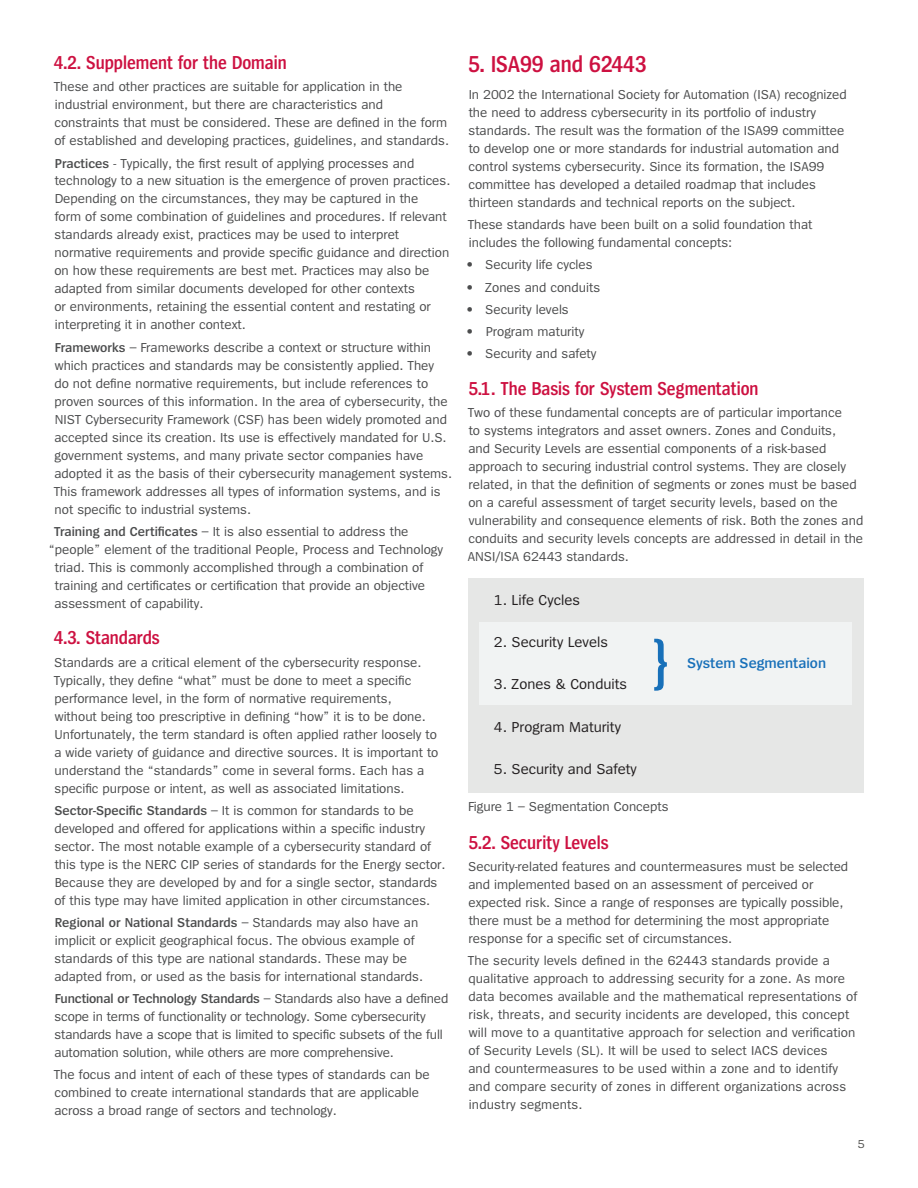
<style>
.page{position:relative;width:918px;height:1188px;background:#fff}
.page>*{position:absolute;margin:0;border:0;box-sizing:border-box;transform-origin:0 0}
.t1{font:600 60px "Spiegel Cd";color:#1870b9}
.t2{font:600 24px "Spiegel Cd";color:#cd1141}
.t3{font:600 19.5px "Spiegel Cd";color:#cd1141}
.t4{font:15px "Spiegel";color:#231f20}
.t5{font:600 15px "Spiegel";color:#1870b9}
.t6{font:13.5px/18px "Spiegel";color:#4b4c4d}
.t7{font:12px "Spiegel";color:#50504e}
.s1{font-weight:600}
</style>
<div class="page">
<div style="left:468px;top:578px;width:396px;height:214px;background:#e6e7e6"></div>
<div style="left:479px;top:622px;width:372px;height:82px;background:#f1f3f3"></div>
<h3 class="t3" style="left:54px;top:53px;width:234px">4.2. Supplement for the Domain</h3>
<p class="t6" style="left:54px;top:78px;width:397px">These and other practices are suitable for application in the industrial environment, but there are characteristics and constraints that must be considered. These are defined in the form of established and developing practices, guidelines, and standards.</p>
<p class="t6" style="left:54px;top:154px;width:398px"><span class="s1">Practices</span> - Typically, the first result of applying processes and technology to a new situation is the emergence of proven practices.<br>Depending on the circumstances, they may be captured in the<br>form of some combination of guidelines and procedures. If relevant standards already exist, practices may be used to interpret normative requirements and provide specific guidance and direction on how these requirements are best met. Practices may also be adapted from similar documents developed for other contexts<br>or environments, retaining the essential content and restating or interpreting it in another context.</p>
<p class="t6" style="left:54px;top:339px;width:400px"><span class="s1">Frameworks</span> – Frameworks describe a context or structure within which practices and standards may be consistently applied. They<br>do not define normative requirements, but include references to proven sources of this information. In the area of cybersecurity, the NIST Cybersecurity Framework (CSF) has been widely promoted and accepted since its creation. Its use is effectively mandated for U.S. government systems, and many private sector companies have adopted it as the basis of their cybersecurity management systems.<br>This framework addresses all types of information systems, and is not specific to industrial systems.</p>
<p class="t6" style="left:54px;top:523px;width:356px"><span class="s1">Training and Certificates</span> – It is also essential to address the</p>
<p class="t6" style="left:49px;top:541px;width:396px">“people” element of the traditional People, Process and Technology</p>
<p class="t6" style="left:55px;top:559px;width:370px">triad. This is commonly accomplished through a combination of</p>
<p class="t6" style="left:55px;top:577px;width:372px">training and certificates or certification that provide an objective</p>
<p class="t6" style="left:54px;top:595px;width:151px">assessment of capability.</p>
<h3 class="t3" style="left:54px;top:628px;width:107px">4.3. Standards</h3>
<p class="t6" style="left:54px;top:653px;width:386px">Standards are a critical element of the cybersecurity response.<br>Typically, they define “what” must be done to meet a specific performance level, in the form of normative requirements,<br>without being too prescriptive in defining “how” it is to be done.<br>Unfortunately, the term standard is often applied rather loosely to a wide variety of guidance and directive sources. It is important to understand the “standards” come in several forms. Each has a specific purpose or intent, as well as associated limitations.</p>
<p class="t6" style="left:54px;top:802px;width:393px"><span class="s1">Sector-Specific Standards</span> – It is common for standards to be developed and offered for applications within a specific industry sector. The most notable example of a cybersecurity standard of this type is the NERC CIP series of standards for the Energy sector.<br>Because they are developed by and for a single sector, standards of this type may have limited application in other circumstances.</p>
<p class="t6" style="left:54px;top:914px;width:370px"><span class="s1">Regional or National Standards</span> – Standards may also have an implicit or explicit geographical focus. The obvious example of standards of this type are national standards. These may be adapted from, or used as the basis for international standards.</p>
<p class="t6" style="left:54px;top:990px;width:395px"><span class="s1">Functional or Technology Standards</span> – Standards also have a defined scope in terms of functionality or technology. Some cybersecurity standards have a scope that is limited to specific subsets of the full automation solution, while others are more comprehensive.</p>
<p class="t6" style="left:54px;top:1066px;width:378px">The focus and intent of each of these types of standards can be combined to create international standards that are applicable across a broad range of sectors and technology.</p>
<h2 class="t2" style="left:469px;top:52px;width:180px">5. ISA99 and 62443</h2>
<p class="t6" style="left:468px;top:86px;width:380px">In 2002 the International Society for Automation (ISA) recognized the need to address cybersecurity in its portfolio of industry standards. The result was the formation of the ISA99 committee to develop one or more standards for industrial automation and control systems cybersecurity. Since its formation, the ISA99 committee has developed a detailed roadmap that includes thirteen standards and technical reports on the subject.</p>
<p class="t6" style="left:468px;top:216px;width:346px">These standards have been built on a solid foundation that includes the following fundamental concepts:</p>
<p class="t6" style="left:466px;top:256px;width:128px">• Security life cycles</p>
<p class="t6" style="left:466px;top:279px;width:136px">• Zones and conduits</p>
<p class="t6" style="left:466px;top:301px;width:104px">• Security levels</p>
<p class="t6" style="left:466px;top:323px;width:120px">• Program maturity</p>
<p class="t6" style="left:466px;top:345px;width:132px">• Security and safety</p>
<h3 class="t3" style="left:469px;top:379px;width:291px">5.1. The Basis for System Segmentation</h3>
<p class="t6" style="left:468px;top:404px;width:397px">Two of these fundamental concepts are of particular importance<br>to systems integrators and asset owners. Zones and Conduits,<br>and Security Levels are essential components of a risk-based approach to securing industrial control systems. They are closely related, in that the definition of segments or zones must be based on a careful assessment of target security levels, based on the vulnerability and consequence elements of risk. Both the zones and conduits and security levels concepts are addressed in detail in the ANSI/ISA 62443 standards.</p>
<p class="t4" style="left:494px;top:592px;width:88px">1. Life Cycles</p>
<p class="t4" style="left:494px;top:635px;width:116px">2. Security Levels</p>
<p class="t4" style="left:494px;top:677px;width:135px">3. Zones &amp; Conduits</p>
<p class="t4" style="left:494px;top:719px;width:128px">4. Program Maturity</p>
<p class="t4" style="left:494px;top:761px;width:144px">5. Security and Safety</p>
<h1 class="t1" style="left:652px;top:631px;width:21px">}</h1>
<p class="t5" style="left:687px;top:655px;width:141px">System Segmentaion</p>
<p class="t6" style="left:468px;top:798px;width:202px">Figure 1 – Segmentation Concepts</p>
<h3 class="t3" style="left:469px;top:833px;width:141px">5.2. Security Levels</h3>
<p class="t6" style="left:468px;top:858px;width:382px">Security-related features and countermeasures must be selected and implemented based on an assessment of perceived or expected risk. Since a range of responses are typically possible, there must be a method for determining the most appropriate response for a specific set of circumstances.</p>
<p class="t6" style="left:468px;top:952px;width:391px">The security levels defined in the 62443 standards provide a qualitative approach to addressing security for a zone. As more data becomes available and the mathematical representations of risk, threats, and security incidents are developed, this concept will move to a quantitative approach for selection and verification of Security Levels (SL). It will be used to select IACS devices<br>and countermeasures to be used within a zone and to identify and compare security of zones in different organizations across industry segments.</p>
<p class="t7" style="left:858px;top:1138px;width:8px">5</p>
</div>
